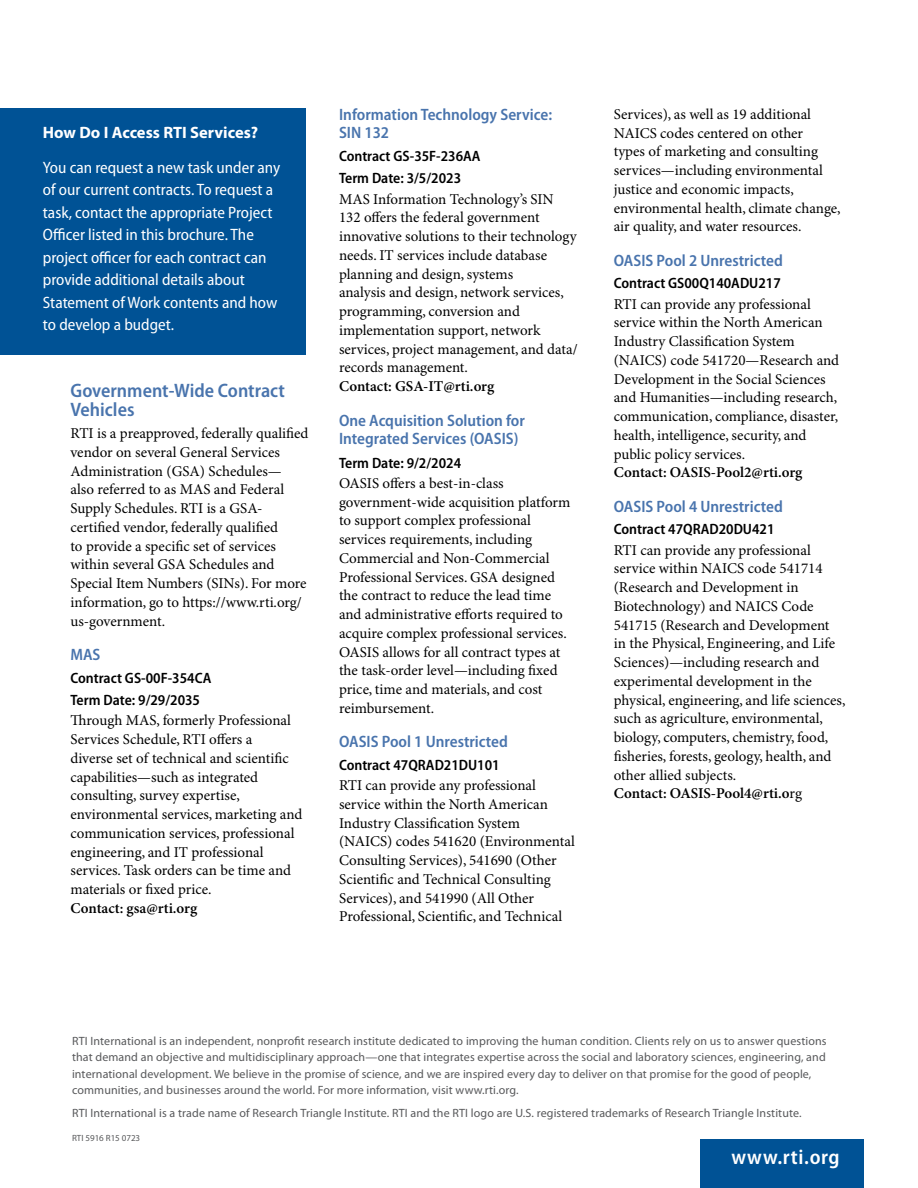
<style>
.page{position:relative;width:918px;height:1188px;background:#fff}
.page>*{position:absolute;margin:0;border:0;box-sizing:border-box;transform-origin:0 0}
.Website_Myriad_Semibold_SemiCond_10_13{font:600 semi-condensed 21px "Myriad Pro";letter-spacing:.04em;color:#fff}
.Sub2_Myriad_SemiBold_SemiCond_Myriad_13_{font:600 semi-condensed 19.5px/19.5px "Myriad Pro";color:#4974ad}
.callout_text{font:semi-condensed 16.5px/22.5px "Myriad Pro";color:#fff}
.Sub2_Myriad_SemiBold_SemiCond_Myriad_10_{font:600 semi-condensed 16.5px/18px "Myriad Pro";color:#4974ad}
.callout_text-2{font:700 16.5px "Myriad Pro";color:#fff}
.Text_2_Minion_10_13{font:15px/18.8px "Minion Pro";color:#000}
.Sub_3{font:600 semi-condensed 15px "Myriad Pro";color:#000}
.RTI_trade_name_7_10{font:12px/16.5px "Myriad Pro";letter-spacing:.01em;color:#58595b}
.RTI_Ref_Num{font:9px "Myriad Pro";color:#58595b}
.s1{font-weight:600}
</style>
<div class="page">
<div style="left:700px;top:1139px;width:164px;height:49px;background:#005295"></div>
<div style="left:0;top:108px;width:306px;height:247px;background:#005295"></div>
<p class="callout_text-2" style="left:43px;top:124px;width:217px">How Do I Access RTI Services?</p>
<p class="callout_text" style="left:43px;top:156px;width:239px">You can request a new task under any of our current contracts. To request a task, contact the appropriate Project Officer listed in this brochure. The project officer for each contract can provide additional details about Statement of Work contents and how to develop a budget.</p>
<p class="Sub2_Myriad_SemiBold_SemiCond_Myriad_13_" style="left:70px;top:381px;width:216px">Government-Wide Contract<br>Vehicles</p>
<p class="Text_2_Minion_10_13" style="left:70px;top:425px;width:240px">RTI is a preapproved, federally qualified vendor on several General Services Administration (GSA) Schedules— also referred to as MAS and Federal Supply Schedules. RTI is a GSA&shy;certified vendor, federally qualified<br>to provide a specific set of services within several GSA Schedules and Special Item Numbers (SINs). For more information, go to https://www.rti.org/ us-government.</p>
<p class="Sub2_Myriad_SemiBold_SemiCond_Myriad_10_" style="left:70px;top:646px;width:31px">MAS</p>
<p class="Sub_3" style="left:70px;top:669px;width:142px">Contract GS-00F-354CA</p>
<p class="Sub_3" style="left:70px;top:692px;width:131px">Term Date: 9/29/2035</p>
<p class="Text_2_Minion_10_13" style="left:70px;top:712px;width:233px">Through MAS, formerly Professional Services Schedule, RTI offers a<br>diverse set of technical and scientific capabilities—such as integrated consulting, survey expertise, environmental services, marketing and communication services, professional engineering, and IT professional services. Task orders can be time and materials or fixed price.<br><span class="s1">Contact: gsa@rti.org</span></p>
<p class="Sub2_Myriad_SemiBold_SemiCond_Myriad_10_" style="left:339px;top:106px;width:215px">Information Technology Service:<br>SIN 132</p>
<p class="Sub_3" style="left:339px;top:148px;width:143px">Contract GS-35F-236AA</p>
<p class="Sub_3" style="left:339px;top:170px;width:124px">Term Date: 3/5/2023</p>
<p class="Text_2_Minion_10_13" style="left:339px;top:190px;width:240px">MAS Information Technology’s SIN 132 offers the federal government innovative solutions to their technology needs. IT services include database planning and design, systems<br>analysis and design, network services, programming, conversion and implementation support, network services, project management, and data/ records management.<br><span class="s1">Contact: GSA-IT@rti.org</span></p>
<p class="Sub2_Myriad_SemiBold_SemiCond_Myriad_10_" style="left:339px;top:411px;width:187px">One Acquisition Solution for<br>Integrated Services (OASIS)</p>
<p class="Sub_3" style="left:339px;top:454px;width:124px">Term Date: 9/2/2024</p>
<p class="Text_2_Minion_10_13" style="left:339px;top:474px;width:233px">OASIS offers a best-in-class government-wide acquisition platform to support complex professional services requirements, including Commercial and Non-Commercial Professional Services. GSA designed the contract to reduce the lead time and administrative efforts required to acquire complex professional services.<br>OASIS allows for all contract types at the task-order level—including fixed price, time and materials, and cost reimbursement.</p>
<p class="Sub2_Myriad_SemiBold_SemiCond_Myriad_10_" style="left:339px;top:733px;width:171px">OASIS Pool 1 Unrestricted</p>
<p class="Sub_3" style="left:339px;top:757px;width:162px">Contract 47QRAD21DU101</p>
<p class="Text_2_Minion_10_13" style="left:339px;top:777px;width:237px">RTI can provide any professional service within the North American Industry Classification System (NAICS) codes 541620 (Environmental Consulting Services), 541690 (Other Scientific and Technical Consulting Services), and 541990 (All Other Professional, Scientific, and Technical</p>
<p class="Text_2_Minion_10_13" style="left:614px;top:105px;width:228px">Services), as well as 19 additional NAICS codes centered on other<br>types of marketing and consulting services—including environmental justice and economic impacts, environmental health, climate change, air quality, and water resources.</p>
<p class="Sub2_Myriad_SemiBold_SemiCond_Myriad_10_" style="left:614px;top:252px;width:171px">OASIS Pool 2 Unrestricted</p>
<p class="Sub_3" style="left:614px;top:275px;width:169px">Contract GS00Q140ADU217</p>
<p class="Text_2_Minion_10_13" style="left:614px;top:295px;width:227px">RTI can provide any professional service within the North American Industry Classification System (NAICS) code 541720—Research and Development in the Social Sciences and Humanities—including research, communication, compliance, disaster, health, intelligence, security, and public policy services.<br><span class="s1">Contact: OASIS-Pool2@rti.org</span></p>
<p class="Sub2_Myriad_SemiBold_SemiCond_Myriad_10_" style="left:614px;top:498px;width:171px">OASIS Pool 4 Unrestricted</p>
<p class="Sub_3" style="left:614px;top:521px;width:162px">Contract 47QRAD20DU421</p>
<p class="Text_2_Minion_10_13" style="left:614px;top:541px;width:233px">RTI can provide any professional service within NAICS code 541714 (Research and Development in Biotechnology) and NAICS Code 541715 (Research and Development<br>in the Physical, Engineering, and Life Sciences)—including research and experimental development in the physical, engineering, and life sciences, such as agriculture, environmental, biology, computers, chemistry, food, fisheries, forests, geology, health, and other allied subjects.<br><span class="s1">Contact: OASIS-Pool4@rti.o</span>rg</p>
<p class="RTI_trade_name_7_10" style="left:72px;top:1033px;width:756px">RTI International is an independent, nonprofit research institute dedicated to improving the human condition. Clients rely on us to answer questions that demand an objective and multidisciplinary approach—one that integrates expertise across the social and laboratory sciences, engineering, and international development. We believe in the promise of science, and we are inspired every day to deliver on that promise for the good of people, communities, and businesses around the world. For more information, visit www.rti.org.</p>
<p class="RTI_trade_name_7_10" style="left:72px;top:1105px;width:731px">RTI International is a trade name of Research Triangle Institute. RTI and the RTI logo are U.S. registered trademarks of Research Triangle Institute.</p>
<p class="RTI_Ref_Num" style="left:72px;top:1133px;width:70px">RTI 5916 R15 0723</p>
<p class="Website_Myriad_Semibold_SemiCond_10_13" style="left:732px;top:1146px;width:110px">www.rti.org</p>
</div>
